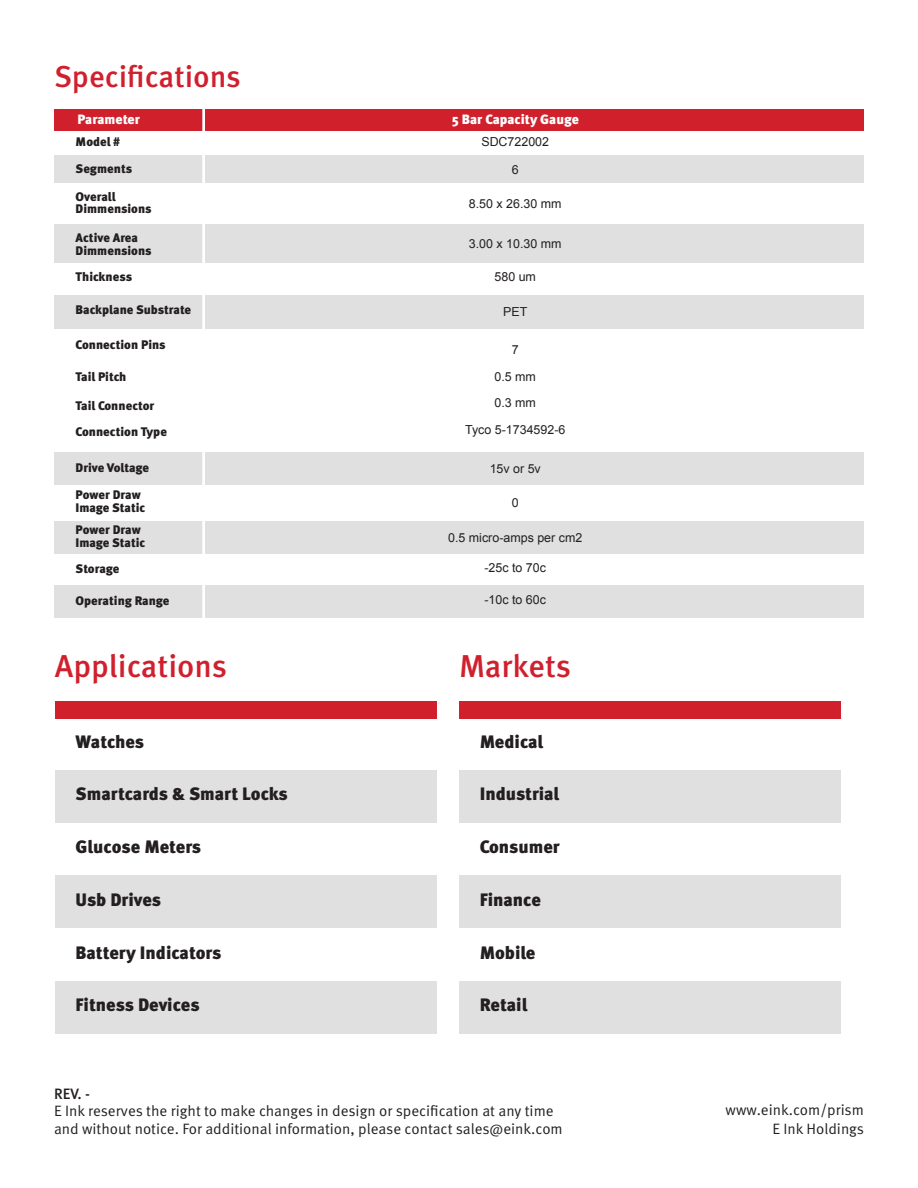
<style>
.page{position:relative;width:918px;height:1188px;background:#fff}
.page>*{position:absolute;margin:0;border:0;box-sizing:border-box;transform-origin:0 0}
.t1{font:500 31.65px "Meta Pro";color:#d0202d}
.t2{font:500 30.3px "Meta Pro";color:#d0202d}
.t3{font:900 18px "Meta Pro";letter-spacing:-.005em;color:#231f20}
.t4{font:15px "Meta Pro";color:#231f20}
.t5{font:500 15px "Meta Pro";color:#231f20}
.t6{font:900 13.5px "Meta Pro";color:#fff}
.t7{font:900 12.45px "Meta Pro";color:#231f20}
.t8{font:12.45px "Arial";color:#231f20}
</style>
<div class="page">
<div style="left:54px;top:156px;width:810px;height:27px;background:#e0e0e0"></div>
<div style="left:54px;top:109px;width:810px;height:22px;background:#d0202c"></div>
<div style="left:54px;top:295px;width:810px;height:34px;background:#e0e0e0"></div>
<div style="left:55px;top:224px;width:809px;height:39px;background:#e0e0e0"></div>
<div style="left:55px;top:453px;width:809px;height:32px;background:#e0e0e0"></div>
<div style="left:55px;top:522px;width:809px;height:32px;background:#e0e0e0"></div>
<div style="left:55px;top:585px;width:809px;height:32px;background:#e0e0e0"></div>
<div style="left:55px;top:701px;width:381px;height:17px;background:#d0202c"></div>
<div style="left:459px;top:701px;width:381px;height:17px;background:#d0202c"></div>
<div style="left:55px;top:770px;width:381px;height:52px;background:#e0e0e0"></div>
<div style="left:459px;top:770px;width:381px;height:52px;background:#e0e0e0"></div>
<div style="left:55px;top:875px;width:381px;height:53px;background:#e0e0e0"></div>
<div style="left:459px;top:875px;width:381px;height:53px;background:#e0e0e0"></div>
<div style="left:55px;top:981px;width:381px;height:52px;background:#e0e0e0"></div>
<div style="left:459px;top:981px;width:381px;height:52px;background:#e0e0e0"></div>
<hr style="left:202px;top:87px;width:3px;height:554px;background:#fff">
<p class="t2" style="left:54px;top:58px;width:188px">Specifications</p>
<p class="t6" style="left:78px;top:110px;width:64px">Parameter</p>
<p class="t7" style="left:76px;top:133px;width:46px">Model #</p>
<p class="t7" style="left:76px;top:160px;width:58px">Segments</p>
<p class="t7" style="left:76px;top:189px;width:42px">Overall</p>
<p class="t7" style="left:76px;top:201px;width:77px">Dimmensions</p>
<p class="t7" style="left:76px;top:230px;width:64px">Active Area</p>
<p class="t7" style="left:76px;top:243px;width:77px">Dimmensions</p>
<p class="t7" style="left:76px;top:268px;width:58px">Thickness</p>
<p class="t7" style="left:76px;top:302px;width:117px">Backplane Substrate</p>
<p class="t7" style="left:76px;top:337px;width:92px">Connection Pins</p>
<p class="t7" style="left:76px;top:369px;width:52px">Tail Pitch</p>
<p class="t7" style="left:76px;top:398px;width:80px">Tail Connector</p>
<p class="t7" style="left:76px;top:424px;width:93px">Connection Type</p>
<p class="t7" style="left:76px;top:460px;width:75px">Drive Voltage</p>
<p class="t7" style="left:76px;top:487px;width:67px">Power Draw</p>
<p class="t7" style="left:76px;top:500px;width:71px">Image Static</p>
<p class="t7" style="left:76px;top:522px;width:67px">Power Draw</p>
<p class="t7" style="left:76px;top:534px;width:71px">Image Static</p>
<p class="t7" style="left:76px;top:561px;width:45px">Storage</p>
<p class="t7" style="left:76px;top:593px;width:95px">Operating Range</p>
<p class="t6" style="left:452px;top:111px;width:129px">5 Bar Capacity Gauge</p>
<p class="t8" style="left:481px;top:133px;width:69px">SDC722002</p>
<p class="t8" style="left:512px;top:162px;width:8px">6</p>
<p class="t8" style="left:469px;top:195px;width:94px">8.50 x 26.30 mm</p>
<p class="t8" style="left:469px;top:235px;width:94px">3.00 x 10.30 mm</p>
<p class="t8" style="left:495px;top:268px;width:43px">580 um</p>
<p class="t8" style="left:503px;top:303px;width:26px">PET</p>
<p class="t8" style="left:512px;top:341px;width:8px">7</p>
<p class="t8" style="left:495px;top:368px;width:43px">0.5 mm</p>
<p class="t8" style="left:495px;top:395px;width:43px">0.3 mm</p>
<p class="t8" style="left:465px;top:422px;width:102px">Tyco 5-1734592-6</p>
<p class="t8" style="left:490px;top:460px;width:53px">15v or 5v</p>
<p class="t8" style="left:512px;top:495px;width:8px">0</p>
<p class="t8" style="left:448px;top:529px;width:136px">0.5 micro-amps per cm2</p>
<p class="t8" style="left:484px;top:559px;width:63px">-25c to 70c</p>
<p class="t8" style="left:484px;top:591px;width:63px">-10c to 60c</p>
<p class="t1" style="left:55px;top:647px;width:174px">Applications</p>
<p class="t1" style="left:459px;top:647px;width:114px">Markets</p>
<p class="t3" style="left:76px;top:730px;width:70px">Watches</p>
<p class="t3" style="left:480px;top:730px;width:65px">Medical</p>
<p class="t3" style="left:76px;top:783px;width:214px">Smartcards &amp; Smart Locks</p>
<p class="t3" style="left:480px;top:783px;width:81px">Industrial</p>
<p class="t3" style="left:76px;top:836px;width:127px">Glucose Meters</p>
<p class="t3" style="left:480px;top:836px;width:82px">Consumer</p>
<p class="t3" style="left:76px;top:888px;width:87px">Usb Drives</p>
<p class="t3" style="left:480px;top:888px;width:63px">Finance</p>
<p class="t3" style="left:76px;top:941px;width:147px">Battery Indicators</p>
<p class="t3" style="left:480px;top:941px;width:57px">Mobile</p>
<p class="t3" style="left:76px;top:994px;width:126px">Fitness Devices</p>
<p class="t3" style="left:480px;top:994px;width:49px">Retail</p>
<p class="t5" style="left:54px;top:1085px;width:38px">REV. -</p>
<p class="t4" style="left:54px;top:1102px;width:501px">E Ink reserves the right to make changes in design or specification at any time</p>
<p class="t4" style="left:726px;top:1101px;width:140px">www.eink.com/prism</p>
<p class="t4" style="left:54px;top:1120px;width:510px">and without notice. For additional information, please contact sales@eink.com</p>
<p class="t4" style="left:772px;top:1120px;width:93px">E Ink Holdings</p>
</div>
